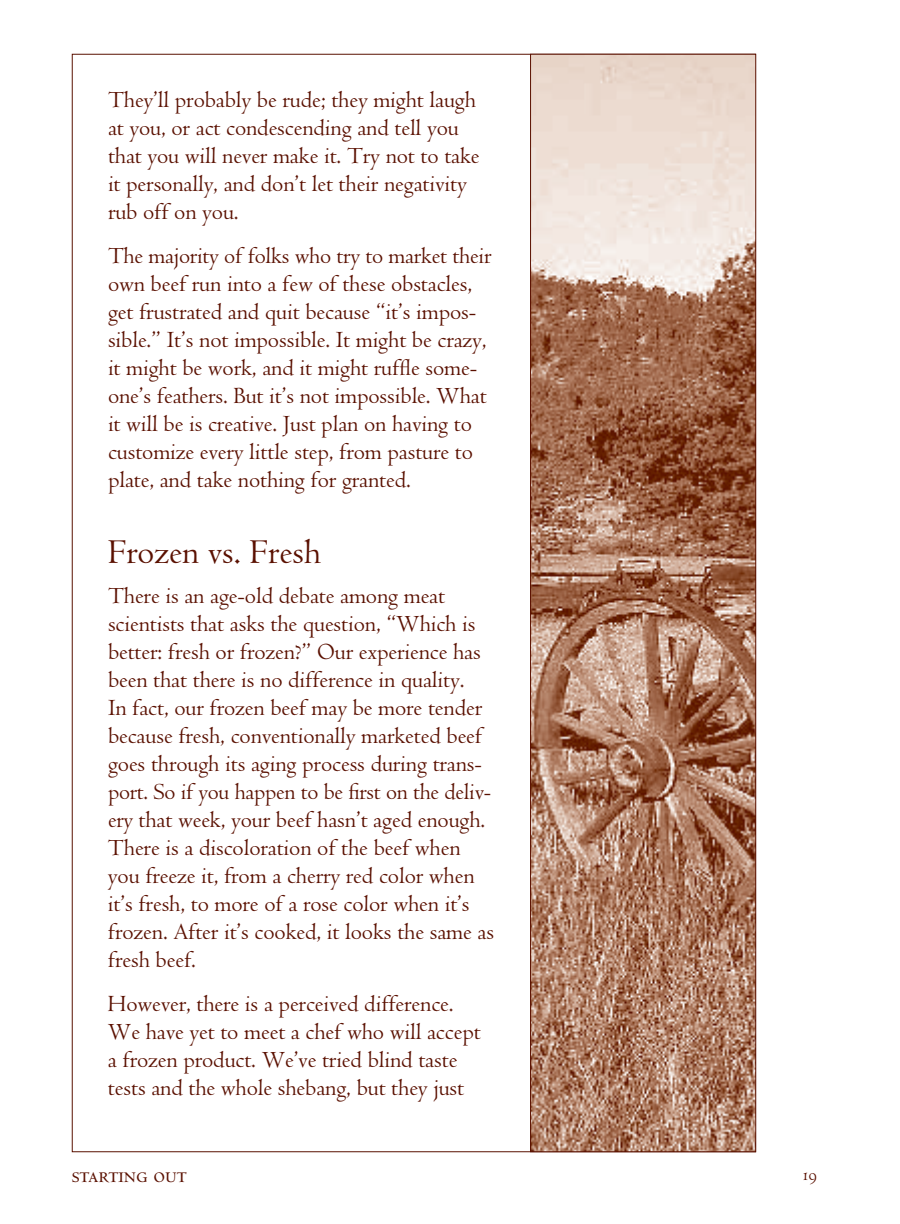
<style>
.page{position:relative;width:900px;height:1224px;background:#fff}
.page>*{position:absolute;margin:0;border:0;box-sizing:border-box;transform-origin:0 0}
.t1{font:36px "Centaur";color:#5a1000}
.t2{font:24px/28px "Centaur";letter-spacing:-.005em;color:#5a1000}
.t3{font:24px "Centaur MT SC";color:#5a1000}
.t4{font:20px "Centaur MT SC";color:#5a1000}
</style>
<div class="page">
<img style="left:532px;top:56px;width:222px;height:1094px">
<div style="left:530px;top:54px;width:226px;height:1098px;border:1px solid #5a1000"></div>
<p class="t2" style="left:108px;top:89px;width:373px">They’ll probably be rude; they might laugh at you, or act condescending and tell you that you will never make it. Try not to take it personally, and don’t let their negativity rub off on you.</p>
<p class="t2" style="left:108px;top:245px;width:385px">The majority of folks who try to market their own beef run into a few of these obstacles, get frustrated and quit because “it’s impos&shy;sible.” It’s not impossible. It might be crazy, it might be work, and it might ruffle some&shy;one’s feathers. But it’s not impossible. What it will be is creative. Just plan on having to customize every little step, from pasture to plate, and take nothing for granted.</p>
<h1 class="t1" style="left:108px;top:539px;width:215px">Frozen vs. Fresh</h1>
<p class="t2" style="left:108px;top:585px;width:388px">There is an age-old debate among meat scientists that asks the question, “Which is better: fresh or frozen?” Our experience has been that there is no difference in quality.<br>In fact, our frozen beef may be more tender because fresh, conventionally marketed beef goes through its aging process during trans&shy;port. So if you happen to be first on the deliv&shy;ery that week, your beef hasn’t aged enough.<br>There is a discoloration of the beef when you freeze it, from a cherry red color when it’s fresh, to more of a rose color when it’s frozen. After it’s cooked, it looks the same as fresh beef.</p>
<p class="t2" style="left:108px;top:993px;width:374px">However, there is a perceived difference.<br>We have yet to meet a chef who will accept a frozen product. We’ve tried blind taste tests and the whole shebang, but they just</p>
<p class="t3" style="left:72px;top:1166px;width:116px">starting out</p>
<p class="t4" style="left:803px;top:1167px;width:16px">19</p>
</div>
